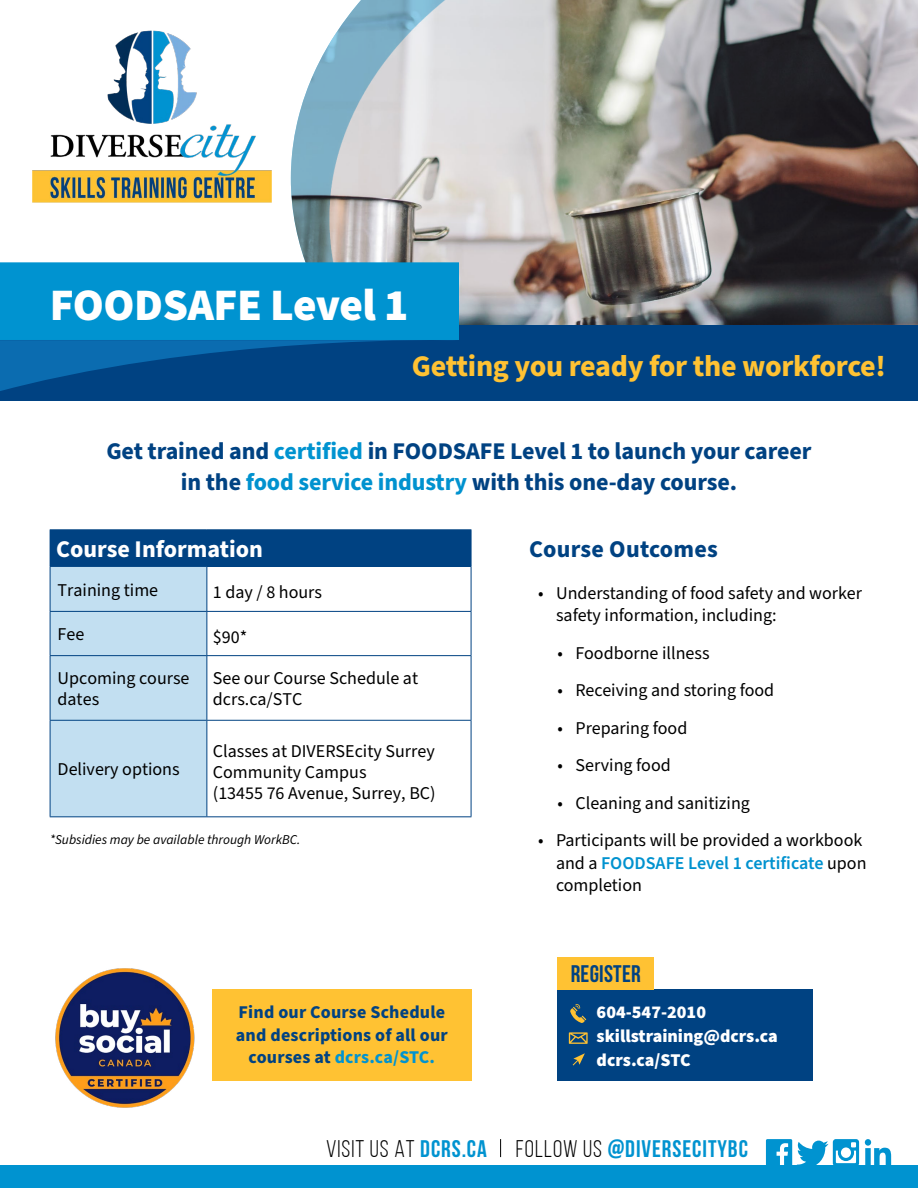
<style>
.page{position:relative;width:918px;height:1188px;background:#fff}
.page>*{position:absolute;margin:0;border:0;box-sizing:border-box;transform-origin:0 0}
.t1{font:900 45px "Source Sans Pro";letter-spacing:-.01em;color:#fff}
.t2{font:700 30px "Source Sans Pro";letter-spacing:-.01em;color:#ffc233}
.t3{font:700 24px/31.5px "Source Sans Pro";letter-spacing:-.005em;color:#004282;text-align:center}
.t4{font:700 24px "Bebas Neue";letter-spacing:.04em;color:#0093d0}
.t5{font:700 24px "Source Sans Pro";color:#fff}
.t6{font:700 24px "Bebas Neue";letter-spacing:.01em;color:#004282}
.t7{font:18px/21px "Source Sans Pro";color:#000}
.t8{font:700 18px/22.5px "Source Sans Pro";letter-spacing:.01em;color:#004282;text-align:center}
.t9{font:900 18px/24px "Source Sans Pro";color:#fff}
.t10{font:italic 13.5px "Source Sans Pro";color:#000}
.s1{color:#0093d0}
.s2{color:#0092cf}
.s3{font-weight:600;color:#0092cf}
.s4{font-weight:400;color:#000}
</style>
<div class="page">
<div style="left:277px;top:0;width:641px;height:365px;background:#0093d0;opacity:.45"></div>
<img style="left:33px;top:30px;width:238px;height:173px">
<div style="left:0;top:325px;width:918px;height:76px;background:#004282"></div>
<svg style="left:0;top:262px;width:459px;height:129px"></svg>
<div style="left:0;top:1165px;width:918px;height:23px;background:#0093d0"></div>
<svg style="left:500px;top:1139px;width:1px;height:18px"></svg>
<svg style="left:865px;top:1139px;width:26px;height:26px"></svg>
<svg style="left:766px;top:1139px;width:93px;height:26px"></svg>
<div style="left:50px;top:530px;width:421px;height:36px;background:#004282"></div>
<div style="left:51px;top:567px;width:155px;height:249px;background:#c2dff1"></div>
<hr style="left:50px;top:529px;width:157px;height:1px;background:#004282">
<hr style="left:207px;top:529px;width:264px;height:1px;background:#004282">
<hr style="left:471px;top:530px;width:1px;height:36px;background:#004282">
<hr style="left:50px;top:566px;width:157px;height:1px;background:#004282">
<hr style="left:207px;top:566px;width:264px;height:1px;background:#004282">
<hr style="left:50px;top:611px;width:157px;height:1px;background:#004282">
<hr style="left:207px;top:611px;width:264px;height:1px;background:#004282">
<hr style="left:50px;top:655px;width:157px;height:1px;background:#004282">
<hr style="left:207px;top:655px;width:264px;height:1px;background:#004282">
<hr style="left:50px;top:720px;width:157px;height:1px;background:#004282">
<hr style="left:207px;top:720px;width:264px;height:1px;background:#004282">
<hr style="left:206px;top:567px;width:1px;height:44px;background:#004282">
<hr style="left:206px;top:612px;width:1px;height:43px;background:#004282">
<hr style="left:206px;top:656px;width:1px;height:64px;background:#004282">
<hr style="left:206px;top:721px;width:1px;height:95px;background:#004282">
<hr style="left:50px;top:567px;width:1px;height:44px;background:#004282">
<hr style="left:471px;top:567px;width:1px;height:44px;background:#004282">
<hr style="left:50px;top:612px;width:1px;height:43px;background:#004282">
<hr style="left:471px;top:612px;width:1px;height:43px;background:#004282">
<hr style="left:50px;top:656px;width:1px;height:64px;background:#004282">
<hr style="left:471px;top:656px;width:1px;height:64px;background:#004282">
<hr style="left:50px;top:721px;width:1px;height:95px;background:#004282">
<hr style="left:471px;top:721px;width:1px;height:95px;background:#004282">
<hr style="left:50px;top:816px;width:157px;height:1px;background:#004282">
<hr style="left:207px;top:816px;width:264px;height:1px;background:#004282">
<div style="left:557px;top:989px;width:256px;height:91px;background:#004282"></div>
<svg style="left:570px;top:1004px;width:16px;height:19px"></svg>
<svg style="left:569px;top:1032px;width:19px;height:12px"></svg>
<svg style="left:573px;top:1053px;width:12px;height:13px"></svg>
<div style="left:212px;top:989px;width:259px;height:91px;background:#ffc233"></div>
<div style="left:557px;top:957px;width:97px;height:32px;background:#ffc233"></div>
<img style="left:55px;top:968px;width:140px;height:140px">
<h1 class="t1" style="left:50px;top:274px;width:360px">FOODSAFE Level 1</h1>
<h2 class="t2" style="left:412px;top:346px;width:476px">Getting you ready for the workforce!</h2>
<h3 class="t3" style="left:106px;top:435px;width:707px">Get trained and <span class="s1">certified</span> in FOODSAFE Level 1 to launch your career in the <span class="s2">food service industry</span> with this one-day course.</h3>
<h3 class="t5" style="left:56px;top:533px;width:209px">Course Information</h3>
<p class="t7" style="left:58px;top:580px;width:102px">Training time</p>
<p class="t7" style="left:213px;top:582px;width:111px">1 day / 8 hours</p>
<p class="t7" style="left:58px;top:624px;width:28px">Fee</p>
<p class="t7" style="left:213px;top:627px;width:36px">$90*</p>
<p class="t7" style="left:58px;top:668px;width:133px">Upcoming course dates</p>
<p class="t7" style="left:213px;top:668px;width:207px">See our Course Schedule at dcrs.ca/STC</p>
<p class="t7" style="left:213px;top:741px;width:224px">Classes at DIVERSEcity Surrey<br>Community Campus<br>(13455 76 Avenue, Surrey, BC)</p>
<p class="t10" style="left:50px;top:831px;width:252px">*Subsidies may be available through WorkBC.</p>
<p class="t7" style="left:58px;top:759px;width:124px">Delivery options</p>
<p class="t8" style="left:236px;top:1001px;width:213px">Find our Course Schedule and descriptions of all our courses at <span class="s1">dcrs.ca/STC.</span></p>
<h3 class="t3" style="left:529px;top:534px;width:190px">Course Outcomes</h3>
<p class="t7" style="left:556px;top:582px;width:307px;line-height:22.5px;text-indent:-18px">• Understanding of food safety and worker safety information, including:</p>
<p class="t7" style="left:558px;top:643px;width:154px">• Foodborne illness</p>
<p class="t7" style="left:558px;top:680px;width:218px">• Receiving and storing food</p>
<p class="t7" style="left:558px;top:718px;width:131px">• Preparing food</p>
<p class="t7" style="left:558px;top:755px;width:115px">• Serving food</p>
<p class="t7" style="left:558px;top:793px;width:194px">• Cleaning and sanitizing</p>
<p class="t7" style="left:556px;top:829px;width:312px;line-height:22.5px;text-indent:-18px">• Participants will be provided a workbook and a <span class="s3">FOODSAFE Level 1 certificate</span> upon completion</p>
<h3 class="t6" style="left:571px;top:960px;width:72px">REGISTER</h3>
<p class="t9" style="left:597px;top:1000px;width:183px">604-547-2010 skillstraining@dcrs.ca dcrs.ca/STC</p>
<h3 class="t4" style="left:326px;top:1136px;width:423px"><span class="s4">VISIT US AT</span> DCRS.CA <span class="s4">FOLLOW US</span> @DIVERSECITYBC</h3>
</div>
